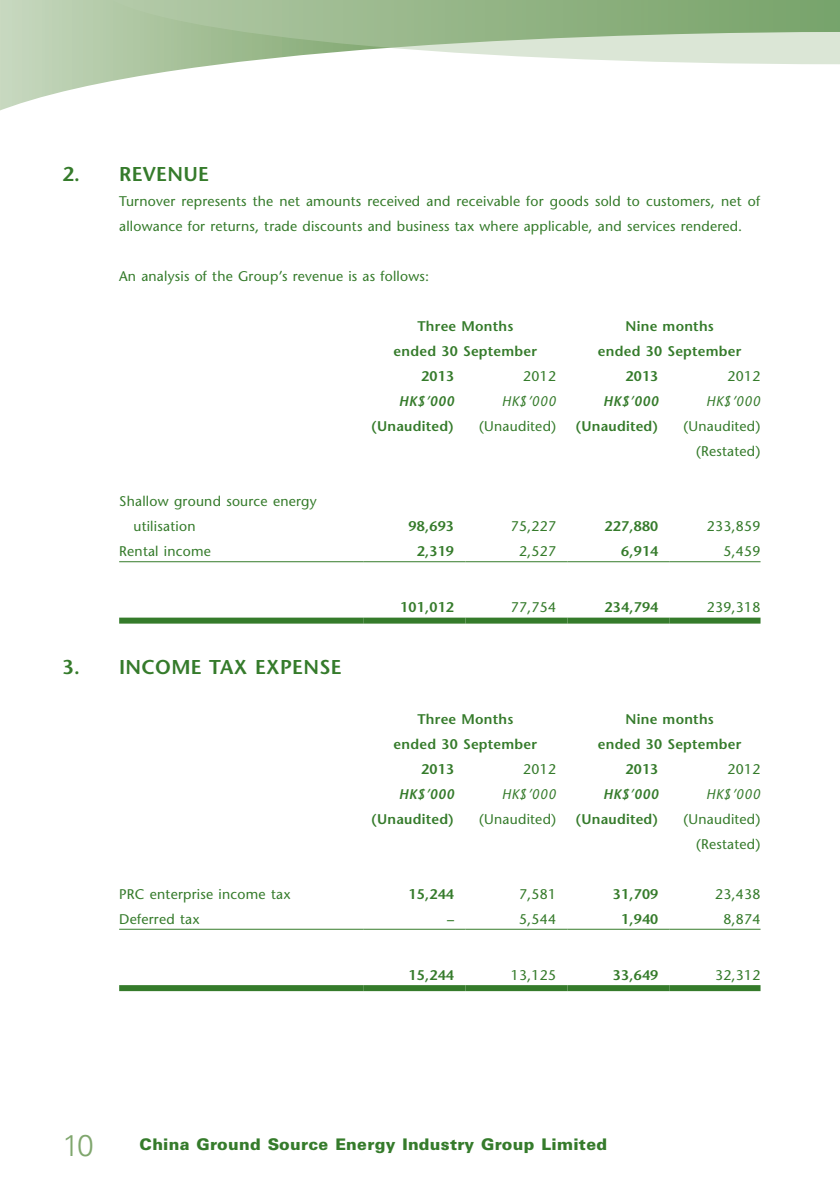
<style>
.page{position:relative;width:840px;height:1191px;background:#fff}
.page>*{position:absolute;margin:0;border:0;box-sizing:border-box;transform-origin:0 0}
.t1{font:300 30px "Univers LT Std";color:#7fa66d}
.t2{font:600 20px "Stone Sans Std";letter-spacing:.015em;color:#357b2b}
.t3{font:900 16px "Univers LT Std";letter-spacing:.015em;color:#357b2b}
.t4{font:500 14px/25px "Stone Sans Std";letter-spacing:.015em;color:#357b2b}
.t5{font:600 14px/25px "Stone Sans Std";letter-spacing:.015em;color:#357b2b;text-align:center}
.t6{font:italic 600 14px "Stone Sans Std";letter-spacing:.015em;color:#357b2b}
.t7{font:italic 500 14px "Stone Sans Std";letter-spacing:.015em;color:#357b2b}
</style>
<div class="page">
<svg style="left:0;top:0;width:839px;height:111px"></svg>
<svg style="left:98px;top:0;width:741px;height:64px;background:#adc6a3"></svg>
<hr style="left:119px;top:561px;width:244px;height:1px;background:#357b2b">
<hr style="left:363px;top:561px;width:102px;height:1px;background:#357b2b">
<hr style="left:465px;top:561px;width:102px;height:1px;background:#357b2b">
<hr style="left:567px;top:561px;width:102px;height:1px;background:#357b2b">
<hr style="left:669px;top:561px;width:91px;height:1px;background:#357b2b">
<div style="left:119px;top:617px;width:244px;height:6px;background:#357b2b"></div>
<div style="left:363px;top:617px;width:102px;height:6px;background:#357b2b"></div>
<div style="left:465px;top:617px;width:102px;height:6px;background:#357b2b"></div>
<div style="left:567px;top:617px;width:102px;height:6px;background:#357b2b"></div>
<div style="left:669px;top:617px;width:91px;height:6px;background:#357b2b"></div>
<hr style="left:119px;top:928px;width:244px;height:1px;background:#357b2b">
<hr style="left:363px;top:928px;width:102px;height:1px;background:#357b2b">
<hr style="left:465px;top:928px;width:102px;height:1px;background:#357b2b">
<hr style="left:567px;top:928px;width:102px;height:1px;background:#357b2b">
<hr style="left:669px;top:928px;width:91px;height:1px;background:#357b2b">
<div style="left:119px;top:985px;width:244px;height:6px;background:#357b2b"></div>
<div style="left:363px;top:985px;width:102px;height:6px;background:#357b2b"></div>
<div style="left:465px;top:985px;width:102px;height:6px;background:#357b2b"></div>
<div style="left:567px;top:985px;width:102px;height:6px;background:#357b2b"></div>
<div style="left:669px;top:985px;width:91px;height:6px;background:#357b2b"></div>
<h2 class="t2" style="left:62px;top:162px;width:40px">2. RE</h2>
<h2 class="t2" style="left:143px;top:162px;width:65px">VENUE</h2>
<p class="t4" style="left:119px;top:189px;width:642px">Turnover represents the net amounts received and receivable for goods sold to customers, net of allowance for returns, trade discounts and business tax where applicable, and services rendered.</p>
<p class="t4" style="left:119px;top:264px;width:311px">An analysis of the Group’s revenue is as follows:</p>
<p class="t5" style="left:393px;top:314px;width:145px">Three Months<br>ended 30 September</p>
<p class="t5" style="left:597px;top:314px;width:145px">Nine months<br>ended 30 September</p>
<p class="t5" style="left:421px;top:364px;width:34px">2013</p>
<p class="t4" style="left:523px;top:364px;width:34px">2012</p>
<p class="t5" style="left:625px;top:364px;width:34px">2013</p>
<p class="t4" style="left:727px;top:364px;width:34px">2012</p>
<p class="t6" style="left:398px;top:393px;width:57px">HK$’000</p>
<p class="t7" style="left:501px;top:393px;width:56px">HK$’000</p>
<p class="t6" style="left:603px;top:393px;width:57px">HK$’000</p>
<p class="t7" style="left:705px;top:393px;width:56px">HK$’000</p>
<p class="t5" style="left:371px;top:414px;width:84px">(Unaudited)</p>
<p class="t4" style="left:479px;top:414px;width:79px">(Unaudited)</p>
<p class="t5" style="left:575px;top:414px;width:84px">(Unaudited)</p>
<p class="t4" style="left:683px;top:414px;width:78px;text-align:right">(Unaudited) (Restated)</p>
<p class="t4" style="left:133px;top:489px;width:185px;text-indent:-14px">Shallow ground source energy utilisation</p>
<p class="t5" style="left:408px;top:514px;width:47px">98,693</p>
<p class="t4" style="left:510px;top:514px;width:47px">75,227</p>
<p class="t5" style="left:604px;top:514px;width:55px">227,880</p>
<p class="t4" style="left:706px;top:514px;width:55px">233,859</p>
<p class="t4" style="left:119px;top:539px;width:93px">Rental income</p>
<p class="t5" style="left:416px;top:539px;width:39px">2,319</p>
<p class="t4" style="left:518px;top:539px;width:39px">2,527</p>
<p class="t5" style="left:621px;top:539px;width:39px">6,914</p>
<p class="t4" style="left:723px;top:539px;width:39px">5,459</p>
<h2 class="t2" style="left:62px;top:654px;width:39px">3. IN</h2>
<h2 class="t2" style="left:141px;top:654px;width:82px">COME TAX</h2>
<h2 class="t2" style="left:255px;top:654px;width:14px">EXPENSE</h2>
<p class="t5" style="left:400px;top:595px;width:55px">101,012</p>
<p class="t4" style="left:510px;top:595px;width:47px">77,754</p>
<p class="t5" style="left:604px;top:595px;width:55px">234,794</p>
<p class="t4" style="left:706px;top:595px;width:55px">239,318</p>
<p class="t5" style="left:393px;top:706px;width:145px">Three Months<br>ended 30 September</p>
<p class="t5" style="left:597px;top:706px;width:145px">N ine months<br>ended 30 September</p>
<p class="t5" style="left:421px;top:756px;width:34px">2013</p>
<p class="t4" style="left:523px;top:756px;width:34px">2012</p>
<p class="t5" style="left:625px;top:756px;width:34px">2013</p>
<p class="t4" style="left:727px;top:756px;width:34px">2012</p>
<p class="t6" style="left:398px;top:785px;width:57px">HK$’000</p>
<p class="t7" style="left:501px;top:785px;width:56px">HK$’000</p>
<p class="t6" style="left:603px;top:785px;width:57px">HK$’000</p>
<p class="t7" style="left:705px;top:785px;width:56px">HK$’000</p>
<p class="t5" style="left:371px;top:806px;width:84px">(Unaudited)</p>
<p class="t4" style="left:479px;top:806px;width:78px">(Unaudited)</p>
<p class="t5" style="left:575px;top:806px;width:84px">(Unaudited)</p>
<p class="t4" style="left:683px;top:806px;width:79px;text-align:right">(Unaudited) (Restated)</p>
<p class="t4" style="left:119px;top:881px;width:173px">PRC enterprise income tax</p>
<p class="t5" style="left:408px;top:881px;width:47px">15,244</p>
<p class="t4" style="left:518px;top:881px;width:39px">7,581</p>
<p class="t5" style="left:612px;top:881px;width:47px">31,709</p>
<p class="t4" style="left:714px;top:881px;width:47px">23,438</p>
<p class="t4" style="left:119px;top:906px;width:82px">Deferred tax</p>
<p class="t5" style="left:447px;top:906px;width:8px">–</p>
<p class="t4" style="left:518px;top:906px;width:39px">5,544</p>
<p class="t5" style="left:621px;top:906px;width:39px">1,940</p>
<p class="t4" style="left:723px;top:906px;width:39px">8,874</p>
<p class="t5" style="left:408px;top:962px;width:47px">15,244</p>
<p class="t4" style="left:510px;top:962px;width:47px">13,125</p>
<p class="t5" style="left:612px;top:962px;width:47px">33,649</p>
<p class="t4" style="left:714px;top:962px;width:47px">32,312</p>
<h1 class="t1" style="left:62px;top:1127px;width:33px">10</h1>
<p class="t3" style="left:139px;top:1134px;width:468px">China Ground Source Energy Industry Group Limited</p>
</div>
